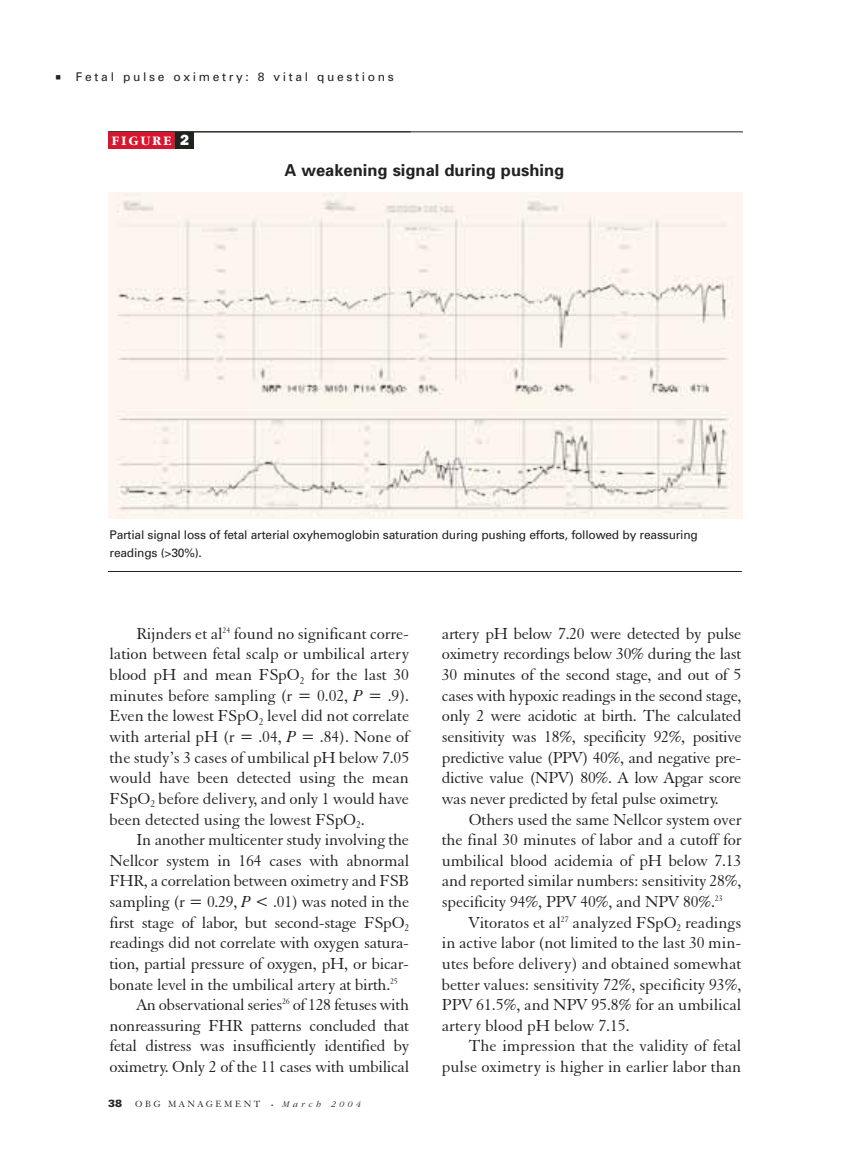
<style>
.page{position:relative;width:851px;height:1161px;background:#fff}
.page>*{position:absolute;margin:0;border:0;box-sizing:border-box;transform-origin:0 0}
.t1{font:17.25px/20.7px "Elegant Garamond BT";letter-spacing:-.015em;color:#20231e;text-align:justify}
.t2{font:700 16.5px "Univers";color:#20231e}
.t3{font:700 13.5px "Garamond";letter-spacing:.17em;color:#fff}
.t4{font:12px/18px "Univers";letter-spacing:-.015em;color:#20231e}
.t5{font:12px "Univers";letter-spacing:.22em;color:#20231e}
.t6{font:900 10.5px "Univers";color:#20231e}
.t7{font:9.75px "Elegant Garamond BT";letter-spacing:.25em;color:#20231e}
.s1{font-family:"Franklin Gothic";font-weight:800;font-size:15px}
.s2{font-style:italic}
.s3{font-family:"Janson Text";font-size:4.5px}
.s4{font-family:"Garamond";font-weight:300;font-style:italic;font-size:9px}
</style>
<div class="page">
<img style="left:108px;top:193px;width:634px;height:325px">
<hr style="left:108px;top:132px;width:634px;height:1px;background:#20231e">
<div style="left:108px;top:132px;width:69px;height:17px;background:#d7172f"></div>
<div style="left:175px;top:132px;width:19px;height:17px;background:#20231e"></div>
<hr style="left:108px;top:571px;width:633px;height:1px;background:#20231e">
<p class="t5" style="left:76px;top:72px;width:319px">Fetal pulse oximetry: 8 vital questions</p>
<p class="t3" style="left:112px;top:135px;width:79px">FIGURE <span class="s1">2</span></p>
<p class="t2" style="left:284px;top:164px;width:281px">A weakening signal during pushing</p>
<p class="t4" style="left:110px;top:527px;width:589px">Partial signal loss of fetal arterial oxyhemoglobin saturation during pushing efforts, followed by reassuring readings (&gt;30%).</p>
<p class="t1" style="left:109px;top:625px;width:301px;text-indent:27px">Rijnders et al<sup>24</sup> found no significant corre&shy;lation between fetal scalp or umbilical artery blood pH and mean FSpO<sub>2</sub> for the last 30 minutes before sampling (r = 0.02, <span class="s2">P</span> = .9).<br>Even the lowest FSpO<sub>2</sub> level did not correlate with arterial pH (r = .04, <span class="s2">P</span> = .84). None of the study’s 3 cases of umbilical pH below 7.05 would have been detected using the mean FSpO<sub>2</sub> before delivery, and only 1 would have been detected using the lowest FSpO<sub>2</sub>.</p>
<p class="t1" style="left:137px;top:831px;width:274px">In another multicenter study involving the</p>
<p class="t1" style="left:110px;top:852px;width:301px">Nellcor system in 164 cases with abnormal</p>
<p class="t1" style="left:110px;top:872px;width:301px">FHR, a correlation between oximetry and FSB</p>
<p class="t1" style="left:110px;top:893px;width:301px">sampling (r = 0.29, <span class="s2">P</span> &lt; .01) was noted in the</p>
<p class="t1" style="left:110px;top:914px;width:301px">first stage of labor, but second-stage FSpO<sub>2</sub></p>
<p class="t1" style="left:110px;top:934px;width:301px">readings did not correlate with oxygen satura-</p>
<p class="t1" style="left:110px;top:955px;width:301px">tion, partial pressure of oxygen, pH, or bicar-</p>
<p class="t1" style="left:110px;top:976px;width:290px">bonate level in the umbilical artery at birth.<sup>25</sup></p>
<p class="t1" style="left:136px;top:996px;width:274px">An observational series<sup>26</sup> of 128 fetuses with</p>
<p class="t1" style="left:110px;top:1017px;width:301px">nonreassuring FHR patterns concluded that</p>
<p class="t1" style="left:110px;top:1038px;width:301px">fetal distress was insufficiently identified by</p>
<p class="t1" style="left:110px;top:1058px;width:301px">oximetry. Only 2 of the 11 cases with umbilical</p>
<p class="t6" style="left:108px;top:1100px;width:16px">38</p>
<p class="t7" style="left:135px;top:1101px;width:227px">OBG MANAGEMENT <span class="s3">•</span> <span class="s4">Mar ch 2004</span></p>
<p class="t1" style="left:442px;top:625px;width:301px">artery pH below 7.20 were detected by pulse oximetry recordings below 30% during the last 30 minutes of the second stage, and out of 5 cases with hypoxic readings in the second stage, only 2 were acidotic at birth. The calculated sensitivity was 18%, specificity 92%, positive predictive value (PPV) 40%, and negative pre&shy;dictive value (NPV) 80%. A low Apgar score was never predicted by fetal pulse oximetry.</p>
<p class="t1" style="left:442px;top:811px;width:301px;text-indent:27px">Others used the same Nellcor system over the final 30 minutes of labor and a cutoff for umbilical blood acidemia of pH below 7.13 and reported similar numbers: sensitivity 28%, specificity 94%, PPV 40%, and NPV 80%.<sup>23</sup></p>
<p class="t1" style="left:442px;top:914px;width:301px;text-indent:27px">Vitoratos et al<sup>27</sup> analyzed FSpO<sub>2</sub> readings in active labor (not limited to the last 30 min&shy;utes before delivery) and obtained somewhat better values: sensitivity 72%, specificity 93%, PPV 61.5%, and NPV 95.8% for an umbilical artery blood pH below 7.15.</p>
<p class="t1" style="left:442px;top:1038px;width:301px;text-align:right">The impression that the validity of fetal pulse oximetry is higher in earlier labor than</p>
</div>
